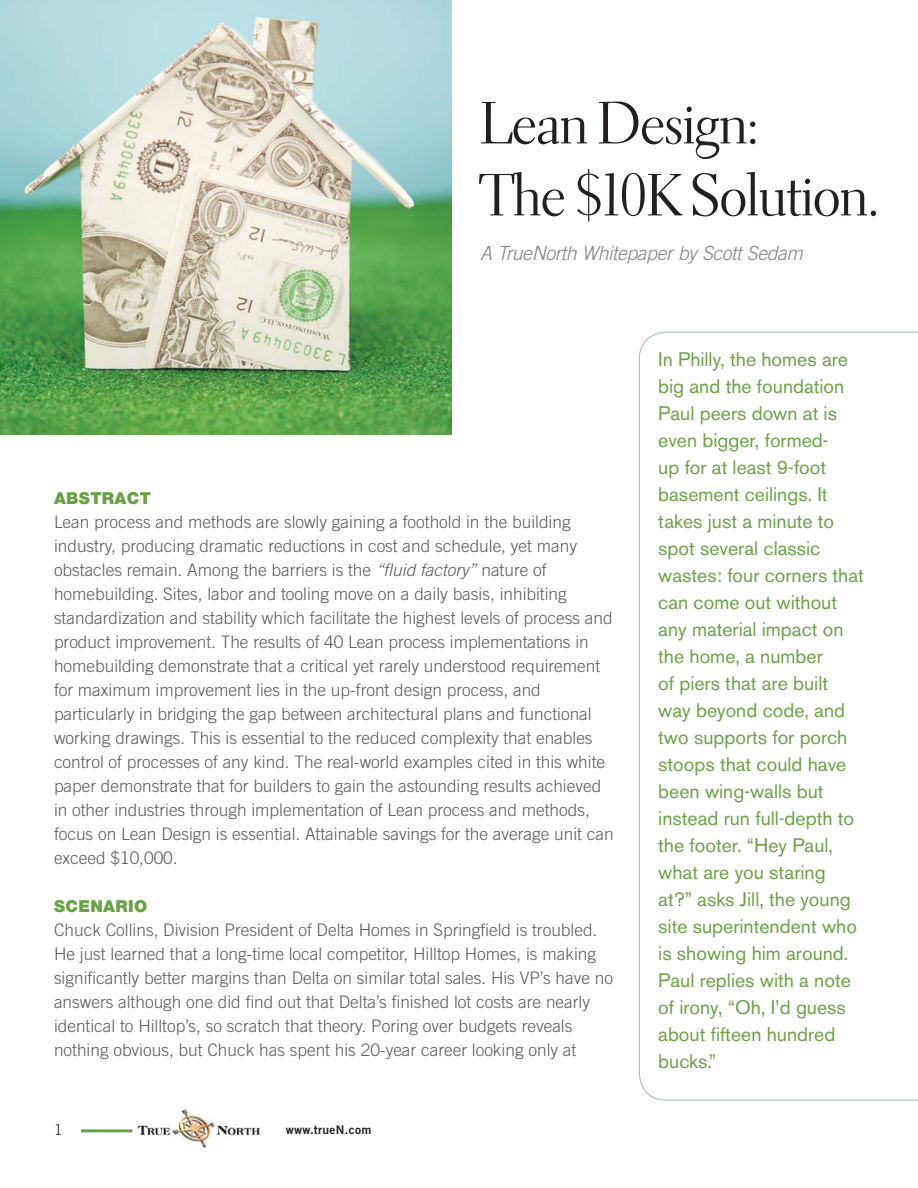
<style>
.page{position:relative;width:918px;height:1188px;background:#fff}
.page>*{position:absolute;margin:0;border:0;box-sizing:border-box;transform-origin:0 0}
.t1{font:60px/72px "Electra LH Display";color:#231f20}
.t2{font:19.5px/27px "Akzidenz Grotesk BE";color:#69a244}
.t3{font:italic 300 19.5px "Trade Gothic";letter-spacing:-.02em;color:#808285}
.t4{font:300 17.25px/24px "Trade Gothic";color:#58595b}
.t5{font:900 16.5px "Helvetica Neue";letter-spacing:.025em;color:#69a244}
.t6{font:300 15px "Trade Gothic";color:#231f20}
.t7{font:12px "Trade Gothic Bold Two";letter-spacing:.025em;color:#231f20}
.s1{font-style:italic}
</style>
<div class="page">
<img style="left:0;top:0;width:451px;height:435px">
<svg style="left:639px;top:332px;width:279px;height:769px"></svg>
<hr style="left:81px;top:1129px;width:51px;height:3px;background:#69a244">
<img style="left:137px;top:1107px;width:123px;height:43px">
<h1 class="t1" style="left:480px;top:93px;width:400px">Lean Design:<br>The $10K Solution.</h1>
<p class="t3" style="left:480px;top:246px;width:324px">A TrueNorth Whitepaper by Scott Sedam</p>
<p class="t5" style="left:54px;top:492px;width:98px">ABSTRACT</p>
<p class="t4" style="left:54px;top:511px;width:561px">Lean process and methods are slowly gaining a foothold in the building industry, producing dramatic reductions in cost and schedule, yet many obstacles remain. Among the barriers is the <span class="s1">“fluid factory”</span> nature of homebuilding. Sites, labor and tooling move on a daily basis, inhibiting standardization and stability which facilitate the highest levels of process and product improvement. The results of 40 Lean process implementations in homebuilding demonstrate that a critical yet rarely understood requirement for maximum improvement lies in the up-front design process, and particularly in bridging the gap between architectural plans and functional working drawings. This is essential to the reduced complexity that enables control of processes of any kind. The real-world examples cited in this white paper demonstrate that for builders to gain the astounding results achieved in other industries through implementation of Lean process and methods, focus on Lean Design is essential. Attainable savings for the average unit can exceed $10,000.</p>
<p class="t5" style="left:54px;top:900px;width:95px">SCENARIO</p>
<p class="t4" style="left:54px;top:919px;width:561px">Chuck Collins, Division President of Delta Homes in Springfield is troubled.<br>He just learned that a long-time local competitor, Hilltop Homes, is making significantly better margins than Delta on similar total sales. His VP’s have no answers although one did find out that Delta’s finished lot costs are nearly identical to Hilltop’s, so scratch that theory. Poring over budgets reveals nothing obvious, but Chuck has spent his 20-year career looking only at</p>
<p class="t6" style="left:54px;top:1124px;width:10px">1</p>
<p class="t7" style="left:286px;top:1125px;width:87px">www.trueN.com</p>
<p class="t2" style="left:658px;top:347px;width:207px">In Philly, the homes are big and the foundation<br>Paul peers down at is even bigger, formed-<br>up for at least 9-foot basement ceilings. It takes just a minute to spot several classic wastes: four corners that can come out without any material impact on the home, a number<br>of piers that are built way beyond code, and two supports for porch stoops that could have been wing-walls but instead run full-depth to the footer. “Hey Paul, what are you staring at?” asks Jill, the young site superintendent who is showing him around.<br>Paul replies with a note of irony, “Oh, I’d guess about fifteen hundred bucks.”</p>
</div>
